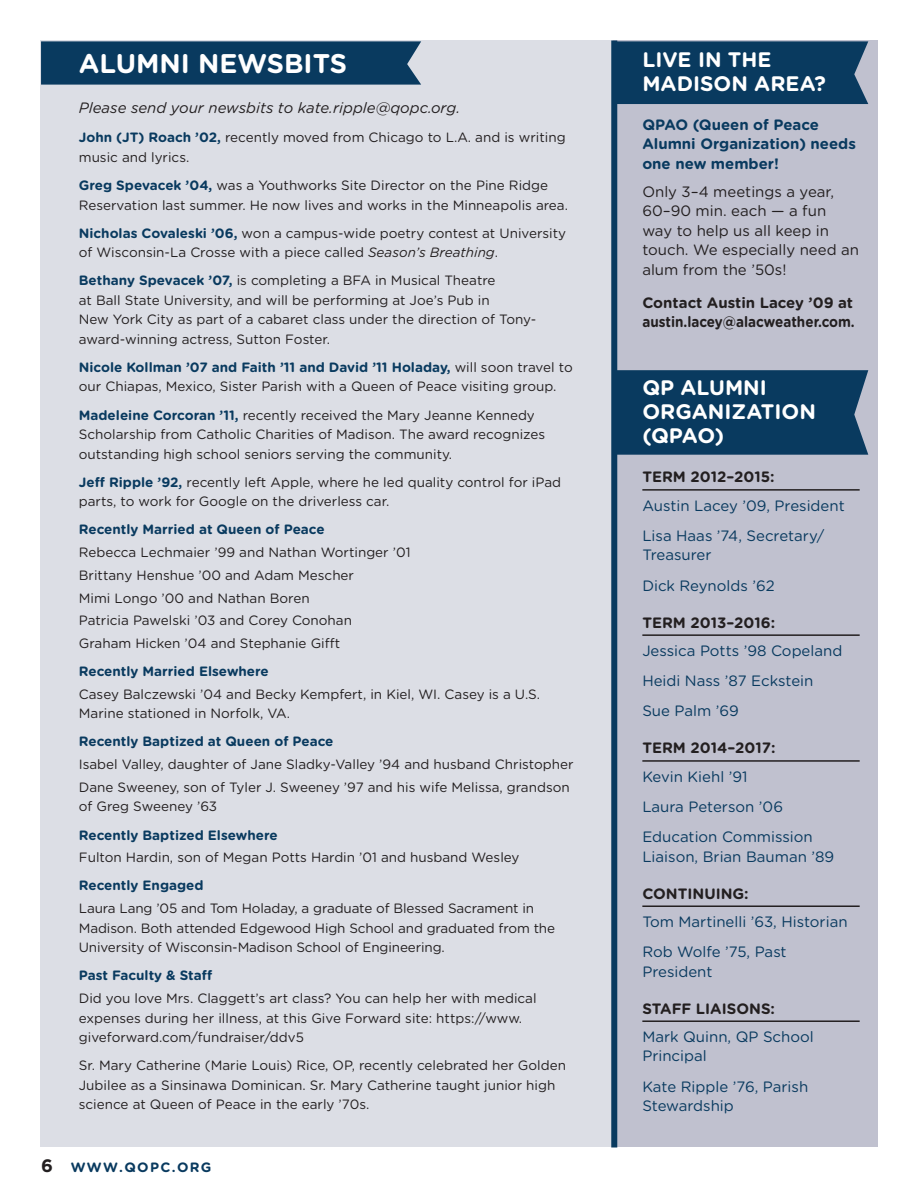
<style>
.page{position:relative;width:918px;height:1188px;background:#fff}
.page>*{position:absolute;margin:0;border:0;box-sizing:border-box;transform-origin:0 0}
.t1{font:700 27px "Gotham Rounded";color:#fff}
.t2{font:700 21px/24px "Gotham Rounded";color:#fff}
.t3{font:15px/30.3px "Gotham Rounded";color:#093a5f}
.t4{font:700 15px/19.5px "Gotham Rounded";color:#231f20}
.t5{font:15px/19.5px "Gotham Rounded";color:#231f20}
.t6{font:700 15px/19.5px "Gotham Rounded";color:#093a5f}
.t7{font:italic 15px "Gotham Rounded";color:#231f20}
.t8{font:13.5px/19.5px "Gotham Rounded";color:#231f20}
.t9{font:700 13.5px "Gotham Rounded";color:#093a5f}
.t10{font:700 13.5px "Gotham Rounded";letter-spacing:.1em;color:#093a5f}
.s1{font-weight:700;color:#093a5f}
.s2{font-style:italic}
.s3{font-family:"Gotham";font-size:18px;color:#231f20}
</style>
<div class="page">
<div style="left:40px;top:40px;width:834px;height:1108px;background:#dcdee5"></div>
<div style="left:613px;top:40px;width:265px;height:1108px;background:#c0c1cf"></div>
<div style="left:617px;top:41px;width:251px;height:63px;background:#093a5f"></div>
<div style="left:617px;top:370px;width:251px;height:85px;background:#093a5f"></div>
<hr style="left:642px;top:489px;width:218px;height:2px;background:#231f20">
<hr style="left:642px;top:634px;width:218px;height:2px;background:#231f20">
<hr style="left:642px;top:760px;width:218px;height:2px;background:#231f20">
<hr style="left:642px;top:905px;width:218px;height:2px;background:#231f20">
<hr style="left:642px;top:1020px;width:218px;height:2px;background:#231f20">
<div style="left:611px;top:40px;width:6px;height:1108px;background:#093a5f"></div>
<div style="left:41px;top:41px;width:380px;height:44px;background:#093a5f"></div>
<h1 class="t1" style="left:79px;top:47px;width:270px">ALUMNI NEWSBITS</h1>
<p class="t7" style="left:79px;top:98px;width:383px">Please send your newsbits to kate.ripple@qopc.org.</p>
<p class="t8" style="left:79px;top:128px;width:488px"><span class="s1">John (JT) Roach ’02,</span> recently moved from Chicago to L.A. and is writing music and lyrics.</p>
<p class="t8" style="left:79px;top:175px;width:491px"><span class="s1">Greg Spevacek ’04,</span> was a Youthworks Site Director on the Pine Ridge<br>Reservation last summer. He now lives and works in the Minneapolis area.</p>
<p class="t8" style="left:79px;top:223px;width:489px"><span class="s1">Nicholas Covaleski ’06,</span> won a campus-wide poetry contest at University of Wisconsin-La Crosse with a piece called <span class="s2">Season’s Breathing</span>.</p>
<p class="t8" style="left:79px;top:271px;width:459px"><span class="s1">Bethany Spevacek ’07,</span> is completing a BFA in Musical Theatre<br>at Ball State University, and will be performing at Joe’s Pub in<br>New York City as part of a cabaret class under the direction of Tony&shy;award-winning actress, Sutton Foster.</p>
<p class="t8" style="left:79px;top:357px;width:495px"><span class="s1">Nicole Kollman ’07 and Faith ’11 and David ’11 Holaday,</span> will soon travel to our Chiapas, Mexico, Sister Parish with a Queen of Peace visiting group.</p>
<p class="t8" style="left:79px;top:405px;width:468px"><span class="s1">Madeleine Corcoran ’11,</span> recently received the Mary Jeanne Kennedy<br>Scholarship from Catholic Charities of Madison. The award recognizes outstanding high school seniors serving the community.</p>
<p class="t8" style="left:79px;top:472px;width:484px"><span class="s1">Jeff Ripple ’92,</span> recently left Apple, where he led quality control for iPad parts, to work for Google on the driverless car.</p>
<p class="t9" style="left:79px;top:521px;width:247px">Recently Married at Queen of Peace</p>
<p class="t8" style="left:79px;top:541px;width:333px;line-height:22.8px">Rebecca Lechmaier ’99 and Nathan Wortinger ’01<br>Brittany Henshue ’00 and Adam Mescher<br>Mimi Longo ’00 and Nathan Boren<br>Patricia Pawelski ’03 and Corey Conohan<br>Graham Hicken ’04 and Stephanie Gifft</p>
<p class="t9" style="left:79px;top:663px;width:192px">Recently Married Elsewhere</p>
<p class="t8" style="left:79px;top:684px;width:463px">Casey Balczewski ’04 and Becky Kempfert, in Kiel, WI. Casey is a U.S.<br>Marine stationed in Norfolk, VA.</p>
<p class="t9" style="left:79px;top:734px;width:256px">Recently Baptized at Queen of Peace</p>
<p class="t8" style="left:79px;top:753px;width:496px;line-height:22.8px">Isabel Valley, daughter of Jane Sladky-Valley ’94 and husband Christopher<br>Dane Sweeney, son of Tyler J. Sweeney ’97 and his wife Melissa, grandson</p>
<p class="t8" style="left:79px;top:797px;width:140px">of Greg Sweeney ’63</p>
<p class="t9" style="left:79px;top:827px;width:200px">Recently Baptized Elsewhere</p>
<p class="t8" style="left:79px;top:848px;width:442px">Fulton Hardin, son of Megan Potts Hardin ’01 and husband Wesley</p>
<p class="t9" style="left:79px;top:877px;width:126px">Recently Engaged</p>
<p class="t8" style="left:79px;top:899px;width:478px">Laura Lang ’05 and Tom Holaday, a graduate of Blessed Sacrament in<br>Madison. Both attended Edgewood High School and graduated from the<br>University of Wisconsin-Madison School of Engineering.</p>
<p class="t9" style="left:79px;top:967px;width:135px">Past Faculty &amp; Staff</p>
<p class="t8" style="left:79px;top:988px;width:459px">Did you love Mrs. Claggett’s art class? You can help her with medical expenses during her illness, at this Give Forward site: https://www. giveforward.com/fundraiser/ddv5</p>
<p class="t8" style="left:79px;top:1056px;width:489px">Sr. Mary Catherine (Marie Louis) Rice, OP, recently celebrated her Golden<br>Jubilee as a Sinsinawa Dominican. Sr. Mary Catherine taught junior high science at Queen of Peace in the early ’70s.</p>
<p class="t10" style="left:41px;top:1159px;width:172px"><span class="s3">6</span> WWW.QOPC.ORG</p>
<h2 class="t2" style="left:642px;top:47px;width:185px">LIVE IN THE<br>MADISON AREA?</h2>
<p class="t6" style="left:642px;top:115px;width:215px">QPAO (Queen of Peace<br>Alumni Organization) needs one new member!</p>
<p class="t5" style="left:642px;top:182px;width:218px">Only 3–4 meetings a year,<br>60–90 min. each — a fun way to help us all keep in touch. We especially need an alum from the ’50s!</p>
<p class="t4" style="left:642px;top:293px;width:214px">Contact Austin Lacey ’09 at austin.lacey@alacweather.com.</p>
<h2 class="t2" style="left:642px;top:376px;width:175px">QP ALUMNI<br>ORGANIZATION (QPAO)</h2>
<p class="t4" style="left:642px;top:467px;width:134px">TERM 2012–2015:</p>
<p class="t3" style="left:642px;top:490px;width:204px">Austin Lacey ’09, President<br>Lisa Haas ’74, Secretary/</p>
<p class="t3" style="left:642px;top:540px;width:134px">Treasurer<br>Dick Reynolds ’62</p>
<p class="t4" style="left:642px;top:613px;width:134px">TERM 2013–2016:</p>
<p class="t3" style="left:642px;top:635px;width:201px">Jessica Potts ’98 Copeland<br>Heidi Nass ’87 Eckstein<br>Sue Palm ’69</p>
<p class="t4" style="left:642px;top:738px;width:135px">TERM 2014–2017:</p>
<p class="t3" style="left:642px;top:761px;width:172px">Kevin Kiehl ’91<br>Laura Peterson ’06<br>Education Commission</p>
<p class="t3" style="left:642px;top:841px;width:193px">Liaison, Brian Bauman ’89</p>
<p class="t4" style="left:642px;top:884px;width:108px">CONTINUING:</p>
<p class="t3" style="left:642px;top:906px;width:207px">Tom Martinelli ’63, Historian<br>Rob Wolfe ’75, Past</p>
<p class="t3" style="left:642px;top:956px;width:72px">President</p>
<p class="t4" style="left:642px;top:999px;width:134px">STAFF LIAISONS:</p>
<p class="t3" style="left:642px;top:1027px;width:173px;line-height:19.5px">Mark Quinn, QP School<br>Principal</p>
<p class="t3" style="left:642px;top:1077px;width:167px;line-height:19.5px">Kate Ripple ’76, Parish<br>Stewardship</p>
</div>
